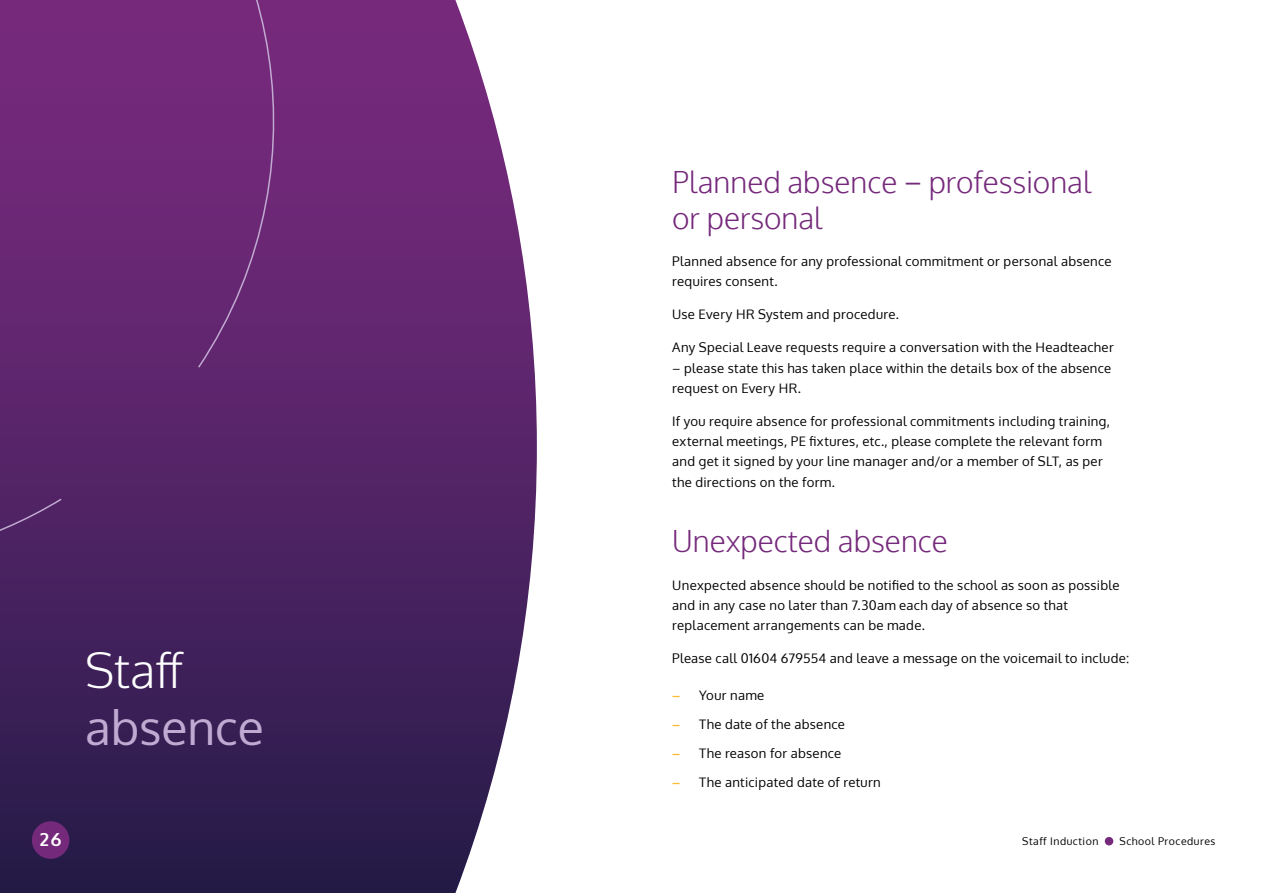
<style>
.page{position:relative;width:1263px;height:893px;background:#fff}
.page>*{position:absolute;margin:0;border:0;box-sizing:border-box;transform-origin:0 0}
.t1{font:48px/57.6px "Oxygen";color:#c1aad2}
.t2{font:300 30px/36px "Oxygen";color:#75297b}
.t3{font:700 18px "Oxygen";color:#fff}
.Body{font:13.2px/20.2px "Oxygen";letter-spacing:.025em;color:#000}
.t4{font:10.5px "Oxygen";letter-spacing:.05em;color:#000}
.s1{font-weight:300;color:#fff}
.s2{font-weight:700;color:#fbba30}
</style>
<div class="page">
<svg style="left:0;top:0;width:537px;height:893px;background:#57336b"></svg>
<svg style="left:0;top:0;width:335px;height:590px;background:#632670"></svg>
<div style="left:1105px;top:837px;width:8px;height:8px;background:#75297b;border-radius:50%"></div>
<div style="left:32px;top:821px;width:37px;height:38px;background:#75297b;border-radius:50%"></div>
<h1 class="t1" style="left:85px;top:642px;width:180px"><span class="s1">Staff </span>absence</h1>
<h2 class="t2" style="left:672px;top:165px;width:421px">Planned absence − professional or personal</h2>
<p class="Body" style="left:672px;top:251px;width:441px">Planned absence for any professional commitment or personal absence requires consent.</p>
<p class="Body" style="left:672px;top:304px;width:228px">Use Every HR System and procedure.</p>
<p class="Body" style="left:672px;top:337px;width:443px">Any Special Leave requests require a conversation with the Headteacher</p>
<p class="Body" style="left:672px;top:358px;width:441px">– please state this has taken place within the details box of the absence request on Every HR.</p>
<p class="Body" style="left:672px;top:411px;width:439px">If you require absence for professional commitments including training, external meetings, PE fixtures, etc., please complete the relevant form and get it signed by your line manager and/or a member of SLT, as per the directions on the form.</p>
<h2 class="t2" style="left:672px;top:524px;width:277px">Unexpected absence</h2>
<p class="Body" style="left:672px;top:575px;width:449px">Unexpected absence should be notified to the school as soon as possible and in any case no later than 7.30am each day of absence so that replacement arrangements can be made.</p>
<p class="Body" style="left:672px;top:648px;width:458px">Please call 01604 679554 and leave a message on the voicemail to include:</p>
<p class="Body" style="left:672px;top:686px;width:94px"><span class="s2">–</span> Your name</p>
<p class="Body" style="left:672px;top:714px;width:174px"><span class="s2">–</span> The date of the absence</p>
<p class="Body" style="left:672px;top:743px;width:171px"><span class="s2">–</span> The reason for absence</p>
<p class="Body" style="left:672px;top:772px;width:210px"><span class="s2">–</span> The anticipated date of return</p>
<h3 class="t3" style="left:40px;top:829px;width:23px">26</h3>
<p class="t4" style="left:1022px;top:834px;width:78px">Staff Induction</p>
<p class="t4" style="left:1119px;top:834px;width:97px">School Procedures</p>
</div>
